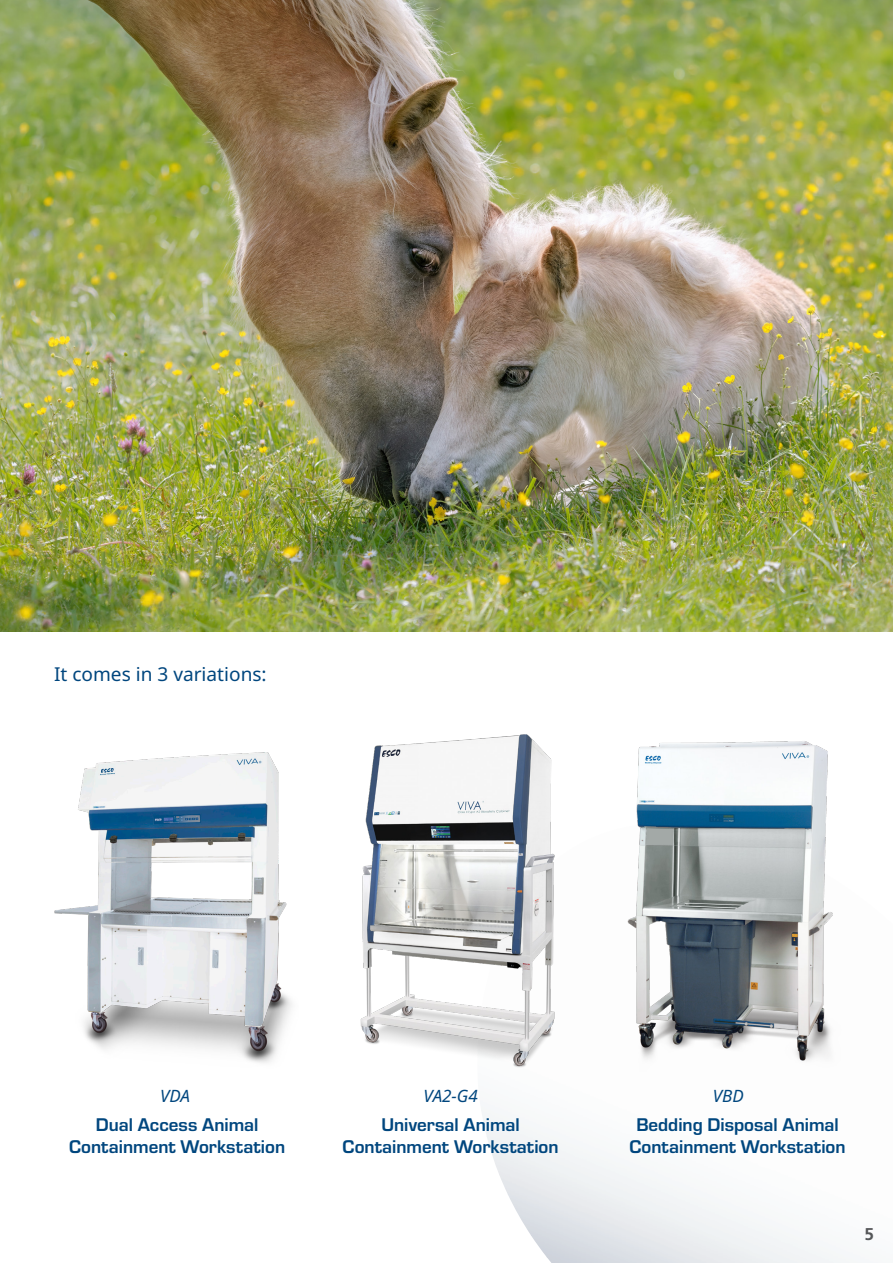
<style>
.page{position:relative;width:893px;height:1263px;background:#fff}
.page>*{position:absolute;margin:0;border:0;box-sizing:border-box;transform-origin:0 0}
.t1{font:700 19.05px/21.1px "Eurostile";color:#00467e;text-align:center}
.Paragraph_Style_1{font:19.05px "Noto Sans";color:#00467e}
.t2{font:700 17.1px "Frutiger LT Std";color:#57585a}
.Paragraph_Style_1-2{font:italic 16.95px "Noto Sans";color:#00467e}
</style>
<div class="page">
<img style="left:508px;top:1194px;width:381px;height:42px">
<img style="left:660px;top:1125px;width:202px;height:66px">
<img style="left:862px;top:1174px;width:31px;height:25px">
<img style="left:0;top:0;width:893px;height:631px">
<img style="left:360px;top:734px;width:195px;height:334px">
<img style="left:627px;top:741px;width:206px;height:320px">
<img style="left:54px;top:752px;width:238px;height:311px">
<p class="Paragraph_Style_1" style="left:54px;top:660px;width:214px">It comes in 3 variations:</p>
<p class="Paragraph_Style_1-2" style="left:160px;top:1084px;width:31px">VDA</p>
<p class="Paragraph_Style_1-2" style="left:423px;top:1084px;width:56px">VA2-G4</p>
<p class="Paragraph_Style_1-2" style="left:713px;top:1084px;width:32px">VBD</p>
<p class="t1" style="left:69px;top:1113px;width:217px">Dual Access Animal<br>Containment Workstation</p>
<p class="t1" style="left:343px;top:1113px;width:217px">Universal Animal<br>Containment Workstation</p>
<p class="t1" style="left:630px;top:1113px;width:217px">Bedding Disposal Animal<br>Containment Workstation</p>
<p class="t2" style="left:864px;top:1224px;width:11px">5</p>
</div>
